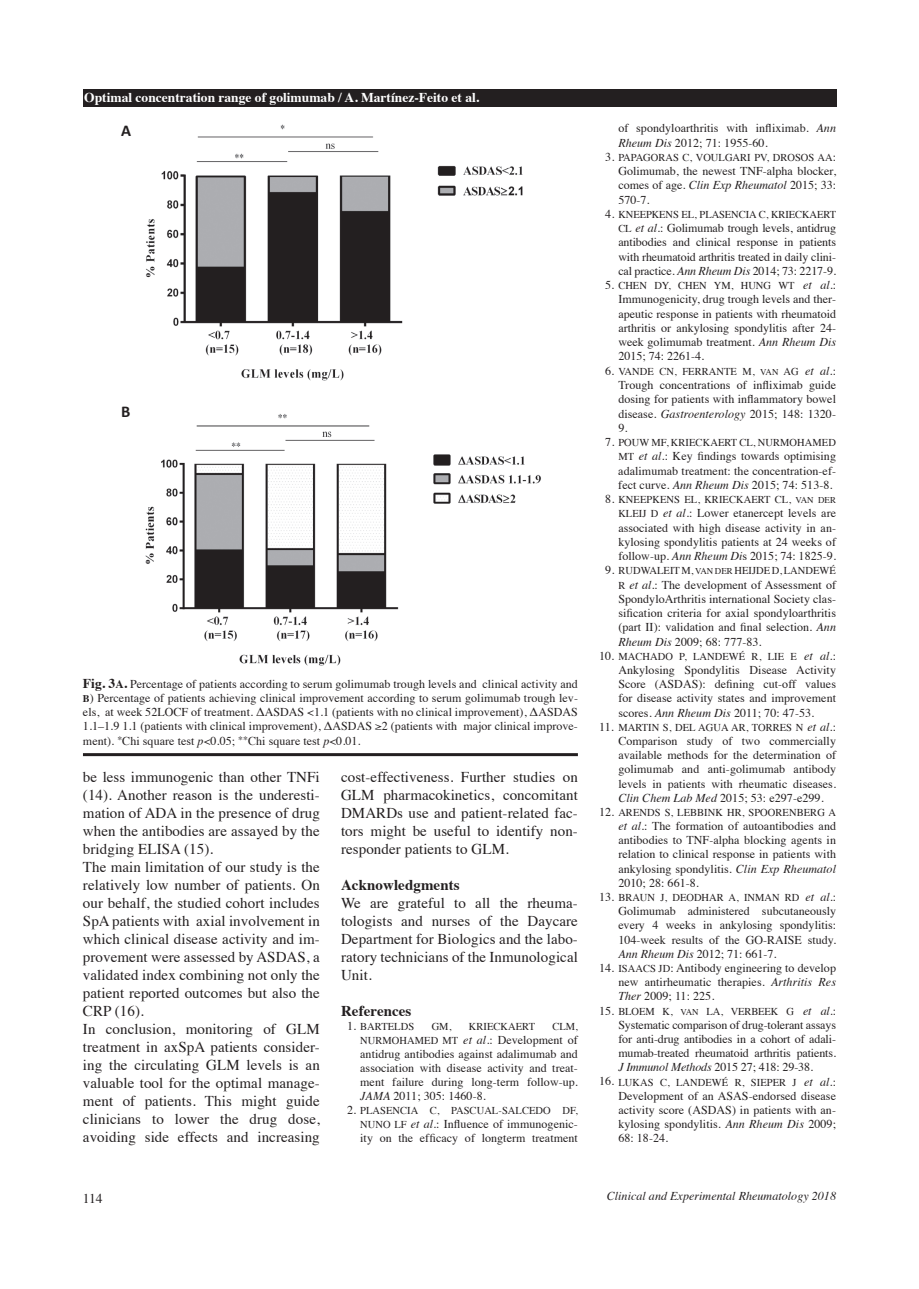
<style>
.page{position:relative;width:919px;height:1289px;background:#fff}
.page>*{position:absolute;margin:0;border:0;box-sizing:border-box;transform-origin:0 0}
.t1{font:700 16.5px "Calibri";color:#231f20}
.t2{font:15px/18px "Times";letter-spacing:.005em;color:#231f20;text-align:justify}
.t3{font:700 15px "Times";letter-spacing:.005em;color:#231f20}
.t4{font:700 13.5px "Times";color:#fff}
.t5{font:13.5px "Times";color:#231f20}
.t6{font:12px/14.2px "Times";letter-spacing:.005em;color:#231f20;text-align:justify}
.t7{font:italic 12px "Times";letter-spacing:.005em;color:#231f20}
.t8{font:10.5px "Times";letter-spacing:.005em;color:#231f20}
.s1{font-weight:700;font-size:13.5px}
.s2{font-family:"Times Bold SC850";font-size:11.55px}
.s3{font-family:"Times Bold SC850";font-size:10.2px}
.s4{font-size:9.75px}
.s5{font-style:italic}
.s6{font-size:12px}
.s7{font-size:10.5px}
.s8{font-style:italic;font-size:12px}
.s9{font-family:"Times Roman SC850";font-size:8.85px}
</style>
<div class="page">
<div style="left:83px;top:89px;width:753px;height:17px;background:#231f20"></div>
<hr style="left:83px;top:753px;width:495px;height:3px;background:#231f20">
<img style="left:145px;top:124px;width:396px;height:542px">
<p class="t4" style="left:84px;top:84px;width:396px">Optimal concentration range of golimumab / A. Martínez-Feito et al.</p>
<h1 class="t1" style="left:121px;top:120px;width:11px">A</h1>
<h1 class="t1" style="left:121px;top:401px;width:11px">B</h1>
<p class="t6" style="left:83px;top:675px;width:496px"><span class="s1">Fig. 3</span><span class="s2">a</span><span class="s1">.</span> Percentage of patients according to serum golimumab trough levels and clinical activity and <span class="s3">b</span>) Percentage of patients achieving clinical improvement according to serum golimumab trough lev&shy;els, at week 52LOCF of treatment. ΔASDAS &lt;1.1 (patients with no clinical improvement), ΔASDAS 1.1–1.9 1.1 (patients with clinical improvement), ΔASDAS ≥2 (patients with major clinical improve&shy;ment). <span class="s4">*</span>Chi square test <span class="s5">p</span>&lt;0.05; <span class="s4">**</span>Chi square test <span class="s5">p</span>&lt;0.01.</p>
<p class="t2" style="left:83px;top:766px;width:238px;text-align:left">be less immunogenic than other TNFi (14). Another reason is the underesti&shy;mation of ADA in the presence of drug when the antibodies are assayed by the bridging ELISA (15).<br>The main limitation of our study is the relatively low number of patients. On our behalf, the studied cohort includes SpA patients with axial involvement in which clinical disease activity and im&shy;provement were assessed by ASDAS, a validated index combining not only the patient reported outcomes but also the CRP (16).<br>In conclusion, monitoring of GLM treatment in axSpA patients consider&shy;ing the circulating GLM levels is an valuable tool for the optimal manage&shy;ment of patients. This might guide clinicians to lower the drug dose, avoiding side effects and increasing</p>
<p class="t2" style="left:341px;top:766px;width:238px">cost-effectiveness. Further studies on GLM pharmacokinetics, concomitant DMARDs use and patient-related fac&shy;tors might be useful to identify non&shy;responder patients to GLM.</p>
<p class="t3" style="left:341px;top:870px;width:120px">Acknowledgments</p>
<p class="t2" style="left:341px;top:892px;width:238px">We are grateful to all the rheuma&shy;tologists and nurses of the Daycare Department for Biologics and the labo&shy;ratory technicians of the Inmunological Unit.</p>
<p class="t3" style="left:341px;top:996px;width:72px">References</p>
<p class="t8" style="left:347px;top:1016px;width:69px"><span class="s6">1.</span> BARTELDS</p>
<p class="t8" style="left:431px;top:1016px;width:21px">GM,</p>
<p class="t8" style="left:468px;top:1016px;width:68px">KRIECKAERT</p>
<p class="t8" style="left:552px;top:1016px;width:27px">CLM,</p>
<p class="t6" style="left:360px;top:1032px;width:219px"><span class="s7">NURMOHAMED MT</span> <span class="s5">et al.</span>: Development of antidrug antibodies against adalimumab and association with disease activity and treat&shy;ment failure during long-term follow-up.<br><span class="s5">JAMA</span> 2011; 305: 1460-8.</p>
<p class="t8" style="left:347px;top:1100px;width:232px"><span class="s6">2.</span> PLASENCIA C, PASCUAL-SALCEDO DF,</p>
<p class="t6" style="left:360px;top:1115px;width:219px"><span class="s7">NUNO LF</span> <span class="s5">et al.</span>: Influence of immunogenic&shy;ity on the efficacy of longterm treatment</p>
<p class="t6" style="left:618px;top:120px;width:219px">of spondyloarthritis with infliximab. <span class="s5">Ann<br>Rheum Dis</span> 2012; 71: 1955-60.</p>
<p class="t8" style="left:605px;top:147px;width:232px"><span class="s6">3.</span> PAPAGORAS C, VOULGARI PV, DROSOS AA<span class="s6">:</span></p>
<p class="t6" style="left:618px;top:163px;width:219px">Golimumab, the newest TNF-alpha blocker, comes of age. <span class="s5">Clin Exp Rheumatol</span> 2015; 33:<br>570-7.</p>
<p class="t8" style="left:605px;top:204px;width:232px"><span class="s6">4.</span> KNEEPKENS EL, PLASENCIA C, KRIECKAERT</p>
<p class="t6" style="left:618px;top:220px;width:219px"><span class="s7">CL</span> <span class="s5">et al.</span>: Golimumab trough levels, antidrug antibodies and clinical response in patients with rheumatoid arthritis treated in daily clini&shy;cal practice. <span class="s5">Ann Rheum Dis</span> 2014; 73: 2217-9.</p>
<p class="t8" style="left:605px;top:276px;width:232px"><span class="s6">5.</span> CHEN DY, CHEN YM, HUNG WT <span class="s8">et al.</span><span class="s6">:</span></p>
<p class="t6" style="left:618px;top:291px;width:219px">Immunogenicity, drug trough levels and ther&shy;apeutic response in patients with rheumatoid arthritis or ankylosing spondylitis after 24- week golimumab treatment. <span class="s5">Ann Rheum Dis </span>2015; 74: 2261-4.</p>
<p class="t8" style="left:605px;top:361px;width:232px"><span class="s6">6.</span> VANDE CN, FERRANTE M, <span class="s9">VAN</span> AG <span class="s8">et al.</span><span class="s6">:</span></p>
<p class="t6" style="left:618px;top:377px;width:219px">Trough concentrations of infliximab guide dosing for patients with inflammatory bowel disease. <span class="s5">Gastroenterology</span> 2015; 148: 1320- 9.</p>
<p class="t8" style="left:605px;top:432px;width:232px"><span class="s6">7.</span> POUW MF, KRIECKAERT CL, NURMOHAMED</p>
<p class="t6" style="left:618px;top:448px;width:219px"><span class="s7">MT</span> <span class="s5">et al.</span>: Key findings towards optimising adalimumab treatment: the concentration-ef&shy;fect curve. <span class="s5">Ann Rheum Dis</span> 2015; 74: 513-8.</p>
<p class="t8" style="left:605px;top:489px;width:232px"><span class="s6">8.</span> KNEEPKENS EL, KRIECKAERT CL, <span class="s9">VAN DER</span></p>
<p class="t6" style="left:618px;top:505px;width:219px"><span class="s7">KLEIJ D</span> <span class="s5">et al.</span>: Lower etanercept levels are associated with high disease activity in an&shy;kylosing spondylitis patients at 24 weeks of follow-up. <span class="s5">Ann Rheum Di</span>s 2015; 74: 1825-9.</p>
<p class="t8" style="left:605px;top:561px;width:232px"><span class="s6">9.</span> RUDWALEIT M, <span class="s9">VAN DER</span> HEIJDE D, LANDEWÉ</p>
<p class="t6" style="left:618px;top:576px;width:219px"><span class="s7">R</span> <span class="s5">et al.</span>: The development of Assessment of SpondyloArthritis international Society clas&shy;sification criteria for axial spondyloarthritis (part II): validation and final selection. <span class="s5">Ann Rheum Dis</span> 2009; 68: 777-83.</p>
<p class="t8" style="left:599px;top:646px;width:238px"><span class="s6">10.</span> MACHADO P, LANDEWÉ R, LIE E <span class="s8">et al.</span><span class="s6">:</span></p>
<p class="t6" style="left:618px;top:662px;width:219px">Ankylosing Spondylitis Disease Activity Score (ASDAS): defining cut-off values for disease activity states and improvement scores. <span class="s5">Ann Rheum Dis</span> 2011; 70: 47-53.</p>
<p class="t8" style="left:599px;top:717px;width:238px"><span class="s6">11.</span> MARTIN S, DEL AGUA AR, TORRES N <span class="s8">et al.</span><span class="s6">:</span></p>
<p class="t6" style="left:618px;top:732px;width:219px">Comparison study of two commercially available methods for the determination of golimumab and anti-golimumab antibody levels in patients with rheumatic diseases.<br><span class="s5">Clin Chem Lab Med</span> 2015; 53: e297-e299.</p>
<p class="t8" style="left:599px;top:802px;width:238px"><span class="s6">12.</span> ARENDS S, LEBBINK HR, SPOORENBERG A</p>
<p class="t6" style="left:618px;top:817px;width:219px"><span class="s5">et al.</span>: The formation of autoantibodies and antibodies to TNF-alpha blocking agents in relation to clinical response in patients with ankylosing spondylitis. <span class="s5">Clin Exp Rheumatol </span>2010; 28: 661-8.</p>
<p class="t8" style="left:599px;top:887px;width:238px"><span class="s6">13.</span> BRAUN J, DEODHAR A, INMAN RD <span class="s8">et al.</span><span class="s6">:</span></p>
<p class="t6" style="left:618px;top:903px;width:219px">Golimumab administered subcutaneously every 4 weeks in ankylosing spondylitis:<br>104-week results of the GO-RAISE study.<br><span class="s5">Ann Rheum Dis</span> 2012; 71: 661-7.</p>
<p class="t6" style="left:618px;top:959px;width:219px;text-indent:-19px">14. <span class="s7">ISAACS JD</span>: Antibody engineering to develop new antirheumatic therapies. <span class="s5">Arthritis Res Ther</span> 2009; 11: 225.</p>
<p class="t8" style="left:599px;top:1001px;width:238px"><span class="s6">15.</span> BLOEM K, <span class="s9">VAN</span> LA, VERBEEK G <span class="s8">et al.</span><span class="s6">:</span></p>
<p class="t6" style="left:618px;top:1016px;width:219px">Systematic comparison of drug-tolerant assays for anti-drug antibodies in a cohort of adali&shy;mumab-treated rheumatoid arthritis patients.<br><span class="s5">J Immunol Methods</span> 2015 27; 418: 29-38.</p>
<p class="t8" style="left:599px;top:1072px;width:238px"><span class="s6">16.</span> LUKAS C, LANDEWÉ R, SIEPER J <span class="s8">et al.</span><span class="s6">:</span></p>
<p class="t6" style="left:618px;top:1087px;width:219px">Development of an ASAS-endorsed disease activity score (ASDAS) in patients with an&shy;kylosing spondylitis. <span class="s5">Ann Rheum Dis</span> 2009; 68: 18-24.</p>
<p class="t5" style="left:83px;top:1185px;width:21px">114</p>
<p class="t7" style="left:606px;top:1185px;width:231px">Clinical and Experimental Rheumatology 2018</p>
</div>
